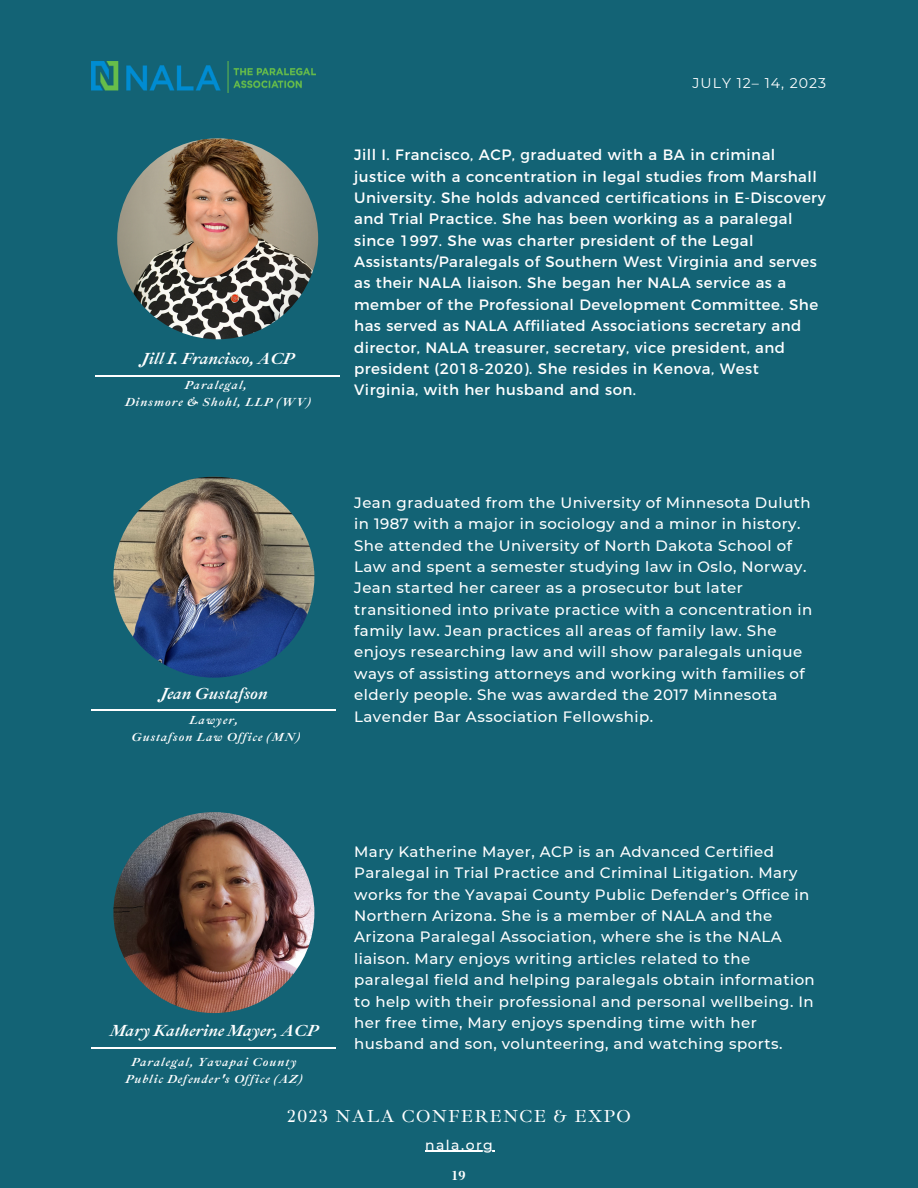
<style>
.page{position:relative;width:918px;height:1188px;background:#136375}
.page>*{position:absolute;margin:0;border:0;box-sizing:border-box;transform-origin:0 0}
.t1{font:17.85px "Ibarra Real Nova";letter-spacing:.07em;color:#fff}
.t2{font:italic 700 16.5px "Ibarra Real Nova";color:#fff}
.t3{font:500 15px/21.3px "Montserrat";letter-spacing:.03em;color:#fff}
.t4{font:15px/21.3px "Montserrat";letter-spacing:.03em;color:#fff}
.t5{font:14.1px "Montserrat";letter-spacing:.07em;color:#fff}
.t6{font:500 13.95px "Montserrat";letter-spacing:.105em;color:#fff}
.t7{font:700 13.5px "Ibarra Real Nova";color:#fff}
.t8{font:italic 700 12px/17px "Ibarra Real Nova";letter-spacing:.085em;color:#fff;text-align:center}
</style>
<div class="page">
<img style="left:92px;top:62px;width:224px;height:30px">
<hr style="left:425px;top:1151px;width:69px;height:1px;background:#fff">
<img style="left:113px;top:477px;width:201px;height:201px;border-radius:50%">
<hr style="left:92px;top:710px;width:244px;height:1px;background:#fff">
<img style="left:113px;top:812px;width:201px;height:201px;border-radius:50%">
<hr style="left:92px;top:1048px;width:244px;height:1px;background:#fff">
<img style="left:117px;top:138px;width:201px;height:201px;border-radius:50%">
<hr style="left:96px;top:375px;width:244px;height:1px;background:#fff">
<p class="t2" style="left:141px;top:348px;width:154px">Jill I. Francisco, ACP</p>
<p class="t8" style="left:185px;top:376px;width:64px">Paralegal,</p>
<p class="t8" style="left:125px;top:393px;width:187px">Dinsmore &amp; Shohl, LLP (WV)</p>
<p class="t2" style="left:160px;top:684px;width:109px">Jean Gustafson</p>
<p class="t5" style="left:693px;top:74px;width:135px">JULY 12– 14, 2023</p>
<p class="t4" style="left:354px;top:144px;width:473px">Jill I. Francisco, ACP, graduated with a BA in criminal justice with a concentration in legal studies from Marshall University. She holds advanced certifications in E-Discovery and Trial Practice. She has been working as a paralegal since 1997. She was charter president of the Legal Assistants/Paralegals of Southern West Virginia and serves as their NALA liaison. She began her NALA service as a member of the Professional Development Committee. She has served as NALA Affiliated Associations secretary and director, NALA treasurer, secretary, vice president, and president (2018-2020). She resides in Kenova, West Virginia, with her husband and son.</p>
<p class="t3" style="left:354px;top:492px;width:460px">Jean graduated from the University of Minnesota Duluth in 1987 with a major in sociology and a minor in history.<br>She attended the University of North Dakota School of Law and spent a semester studying law in Oslo, Norway.<br>Jean started her career as a prosecutor but later transitioned into private practice with a concentration in family law. Jean practices all areas of family law. She enjoys researching law and will show paralegals unique ways of assisting attorneys and working with families of elderly people. She was awarded the 2017 Minnesota</p>
<p class="t8" style="left:189px;top:712px;width:50px">Lawyer,</p>
<p class="t3" style="left:354px;top:706px;width:300px">Lavender Bar Association Fellowship.</p>
<p class="t8" style="left:132px;top:729px;width:170px">Gustafson Law Office (MN)</p>
<p class="t3" style="left:354px;top:841px;width:462px">Mary Katherine Mayer, ACP is an Advanced Certified Paralegal in Trial Practice and Criminal Litigation. Mary works for the Yavapai County Public Defender’s Office in Northern Arizona. She is a member of NALA and the Arizona Paralegal Association, where she is the NALA liaison. Mary enjoys writing articles related to the paralegal field and helping paralegals obtain information to help with their professional and personal wellbeing. In her free time, Mary enjoys spending time with her husband and son, volunteering, and watching sports.</p>
<p class="t2" style="left:110px;top:1020px;width:210px">Mary Katherine Mayer, ACP</p>
<p class="t8" style="left:126px;top:1053px;width:178px">Paralegal, Yavapai County<br>Public Defender's Office (AZ)</p>
<p class="t1" style="left:287px;top:1105px;width:345px">2023 NALA CONFERENCE &amp; EXPO</p>
<p class="t6" style="left:425px;top:1136px;width:69px">nala.org</p>
<p class="t7" style="left:452px;top:1168px;width:15px">19</p>
</div>
